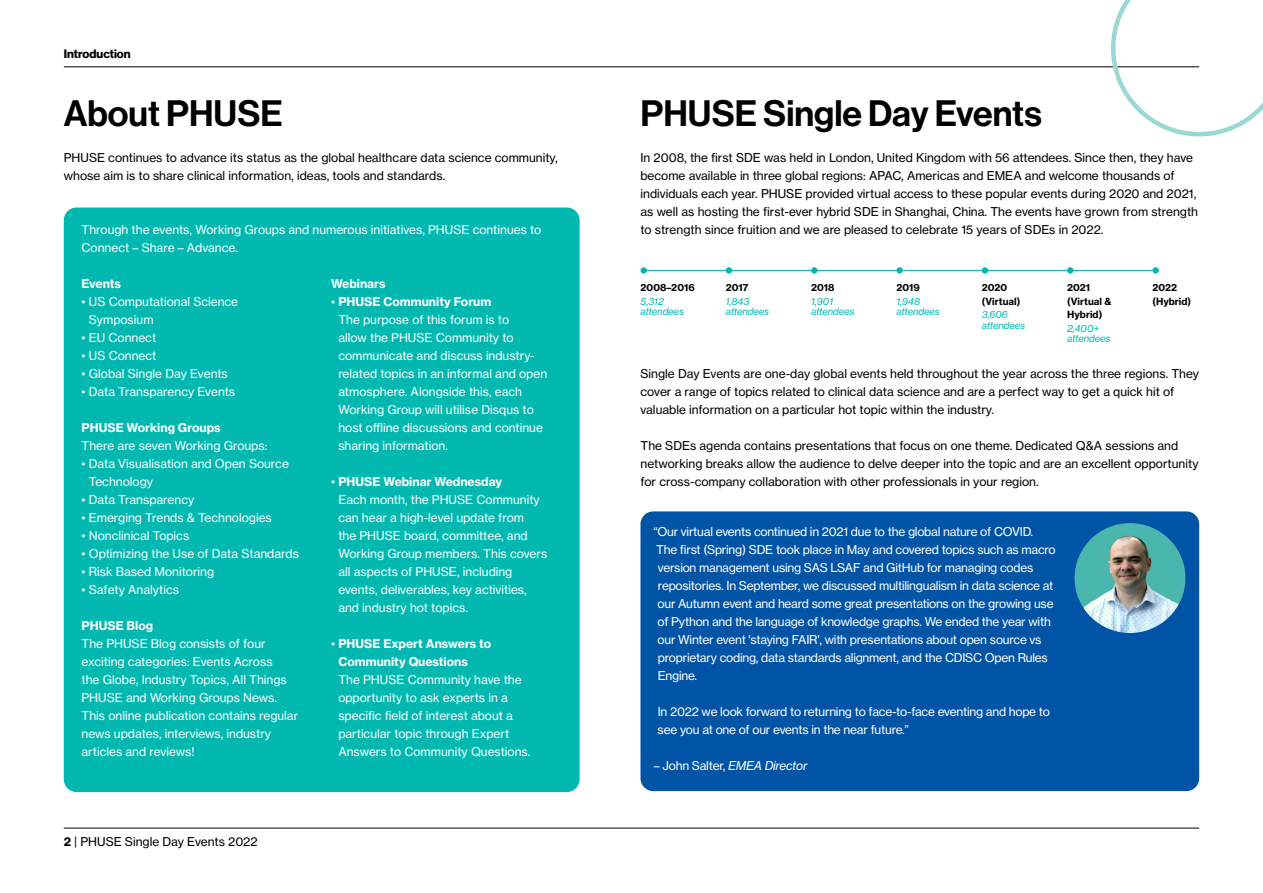
<style>
.page{position:relative;width:1263px;height:893px;background:#fff}
.page>*{position:absolute;margin:0;border:0;box-sizing:border-box;transform-origin:0 0}
.t1{font:36px "N Haas Grotesk DS Pro 65 Md";color:#000}
.t2{font:12px/18px "N Haas Grotesk TX Pro 55 Rg";color:#fff}
.t3{font:12px/18px "N Haas Grotesk TX Pro 55 Rg";color:#000}
.t4{font:12px/18px "N Haas Grotesk TX Pro 55 Rg";letter-spacing:-.02em;color:#fff}
.t5{font:12px/18px "N Haas Grotesk TX Pro 75 Bd";color:#fff}
.t6{font:12px "N Haas Grotesk DS Pro 75 Bd";color:#000}
.t7{font:9.75px/10.5px "N Haas Grotesk TX Pro 56 It";letter-spacing:-.015em;color:#00b8b0}
.t8{font:9.75px/13.5px "N Haas Grotesk TX Pro 75 Bd";letter-spacing:.005em;color:#000}
.s1{font-family:"N Haas Grotesk TX Pro 55 Rg"}
.s2{font-family:"N Haas Grotesk TX Pro 56 It"}
.s3{font-family:"N Haas Grotesk TX Pro 75 Bd"}
</style>
<div class="page">
<div style="left:640px;top:511px;width:559px;height:280px;background:#0054a6;border-radius:13px"></div>
<hr style="left:64px;top:66px;width:1135px;height:1px;background:#000">
<svg style="left:1111px;top:0;width:152px;height:136px"></svg>
<div style="left:640px;top:267px;width:7px;height:7px;background:#00b8b0;border-radius:50%"></div>
<div style="left:982px;top:267px;width:6px;height:7px;background:#00b8b0;border-radius:50%"></div>
<div style="left:811px;top:267px;width:6px;height:7px;background:#00b8b0;border-radius:50%"></div>
<svg style="left:896px;top:267px;width:7px;height:7px"></svg>
<svg style="left:1152px;top:267px;width:7px;height:7px"></svg>
<div style="left:1067px;top:267px;width:6px;height:7px;background:#00b8b0;border-radius:50%"></div>
<div style="left:726px;top:267px;width:6px;height:7px;background:#00b8b0;border-radius:50%"></div>
<hr style="left:644px;top:270px;width:511px;height:1px;background:#00b8b0">
<div style="left:64px;top:207px;width:516px;height:585px;background:#00b8b0;border-radius:13px"></div>
<img style="left:1074px;top:523px;width:111px;height:110px">
<hr style="left:64px;top:828px;width:1135px;height:1px;background:#000">
<p class="t6" style="left:64px;top:47px;width:68px">Introduction</p>
<h1 class="t1" style="left:64px;top:93px;width:220px">About PHUSE</h1>
<h1 class="t1" style="left:640px;top:93px;width:403px">PHUSE Single Day Events</h1>
<p class="t3" style="left:64px;top:149px;width:495px">PHUSE continues to advance its status as the global healthcare data science community, whose aim is to share clinical information, ideas, tools and standards.</p>
<p class="t3" style="left:640px;top:149px;width:559px">In 2008, the first SDE was held in London, United Kingdom with 56 attendees. Since then, they have become available in three global regions: APAC, Americas and EMEA and welcome thousands of individuals each year. PHUSE provided virtual access to these popular events during 2020 and 2021, as well as hosting the first-ever hybrid SDE in Shanghai, China. The events have grown from strength to strength since fruition and we are pleased to celebrate 15 years of SDEs in 2022.</p>
<p class="t2" style="left:82px;top:221px;width:461px">Through the events, Working Groups and numerous initiatives, PHUSE continues to<br>Connect – Share – Advance.</p>
<p class="t5" style="left:331px;top:275px;width:56px">Webinars</p>
<p class="t5" style="left:331px;top:293px;width:162px"><span class="s1">•</span> PHUSE Community Forum</p>
<p class="t2" style="left:338px;top:311px;width:210px">The purpose of this forum is to<br>allow the PHUSE Community to communicate and discuss industry&shy;related topics in an informal and open atmosphere. Alongside this, each<br>Working Group will utilise Disqus to host offline discussions and continue sharing information.</p>
<p class="t5" style="left:331px;top:473px;width:173px"><span class="s1">•</span> PHUSE Webinar Wednesday</p>
<p class="t2" style="left:338px;top:491px;width:211px">Each month, the PHUSE Community can hear a high-level update from<br>the PHUSE board, committee, and<br>Working Group members. This covers all aspects of PHUSE, including events, deliverables, key activities, and industry hot topics.</p>
<p class="t5" style="left:338px;top:635px;width:154px;text-indent:-7px"><span class="s1">•</span> PHUSE Expert Answers to<br>Community Questions</p>
<p class="t2" style="left:338px;top:671px;width:194px">The PHUSE Community have the opportunity to ask experts in a specific field of interest about a particular topic through Expert<br>Answers to Community Questions.</p>
<p class="t5" style="left:82px;top:275px;width:41px">Events</p>
<p class="t2" style="left:89px;top:293px;width:151px;text-indent:-7px">• US Computational Science<br>Symposium</p>
<p class="t2" style="left:82px;top:329px;width:76px">• EU Connect</p>
<p class="t2" style="left:82px;top:347px;width:76px">• US Connect</p>
<p class="t2" style="left:82px;top:365px;width:148px">• Global Single Day Events</p>
<p class="t2" style="left:82px;top:383px;width:155px">• Data Transparency Events</p>
<p class="t5" style="left:82px;top:419px;width:141px">PHUSE Working Groups</p>
<p class="t2" style="left:82px;top:437px;width:187px">There are seven Working Groups:</p>
<p class="t2" style="left:89px;top:455px;width:202px;text-indent:-7px">• Data Visualisation and Open Source<br>Technology</p>
<p class="t2" style="left:82px;top:491px;width:114px">• Data Transparency</p>
<p class="t2" style="left:82px;top:509px;width:192px">• Emerging Trends &amp; Technologies</p>
<p class="t2" style="left:82px;top:527px;width:109px">• Nonclinical Topics</p>
<p class="t2" style="left:82px;top:545px;width:219px">• Optimizing the Use of Data Standards</p>
<p class="t2" style="left:82px;top:563px;width:134px">• Risk Based Monitoring</p>
<p class="t2" style="left:82px;top:581px;width:99px">• Safety Analytics</p>
<p class="t5" style="left:82px;top:617px;width:73px">PHUSE Blog</p>
<p class="t2" style="left:82px;top:635px;width:218px">The PHUSE Blog consists of four exciting categories: Events Across<br>the Globe, Industry Topics, All Things PHUSE and Working Groups News.<br>This online publication contains regular news updates, interviews, industry articles and reviews!</p>
<p class="t8" style="left:726px;top:281px;width:24px">2017</p>
<p class="t7" style="left:726px;top:296px;width:45px">1,843 attendees</p>
<p class="t8" style="left:811px;top:281px;width:25px">2018</p>
<p class="t7" style="left:811px;top:296px;width:45px">1,901 attendees</p>
<p class="t8" style="left:896px;top:281px;width:25px">2019</p>
<p class="t7" style="left:896px;top:296px;width:45px">1,948 attendees</p>
<p class="t8" style="left:982px;top:281px;width:40px">2020 (Virtual)</p>
<p class="t7" style="left:982px;top:309px;width:45px">3,606 attendees</p>
<p class="t8" style="left:1067px;top:281px;width:46px">2021 (Virtual &amp;<br>Hybrid)</p>
<p class="t7" style="left:1067px;top:323px;width:45px">2,400+ attendees</p>
<p class="t8" style="left:640px;top:281px;width:56px">2008–2016</p>
<p class="t7" style="left:640px;top:296px;width:45px">5,312 attendees</p>
<p class="t8" style="left:1152px;top:281px;width:40px">2022 (Hybrid)</p>
<p class="t3" style="left:640px;top:365px;width:560px">Single Day Events are one-day global events held throughout the year across the three regions. They cover a range of topics related to clinical data science and are a perfect way to get a quick hit of valuable information on a particular hot topic within the industry.</p>
<p class="t3" style="left:640px;top:437px;width:559px">The SDEs agenda contains presentations that focus on one theme. Dedicated Q&amp;A sessions and networking breaks allow the audience to delve deeper into the topic and are an excellent opportunity for cross-company collaboration with other professionals in your region.</p>
<p class="t4" style="left:653px;top:522px;width:404px">“Our virtual events continued in 2021 due to the global nature of COVID.<br>The first (Spring) SDE took place in May and covered topics such as macro version management using SAS LSAF and GitHub for managing codes repositories. In September, we discussed multilingualism in data science at our Autumn event and heard some great presentations on the growing use of Python and the language of knowledge graphs. We ended the year with our Winter event 'staying FAIR', with presentations about open source vs proprietary coding, data standards alignment, and the CDISC Open Rules Engine.</p>
<p class="t4" style="left:658px;top:702px;width:394px">In 2022 we look forward to returning to face-to-face eventing and hope to see you at one of our events in the near future.”</p>
<p class="t4" style="left:654px;top:756px;width:155px">– John Salter, <span class="s2">EMEA Director</span></p>
<p class="t3" style="left:64px;top:833px;width:195px"><span class="s3">2</span> | PHUSE Single Day Events 2022</p>
</div>
